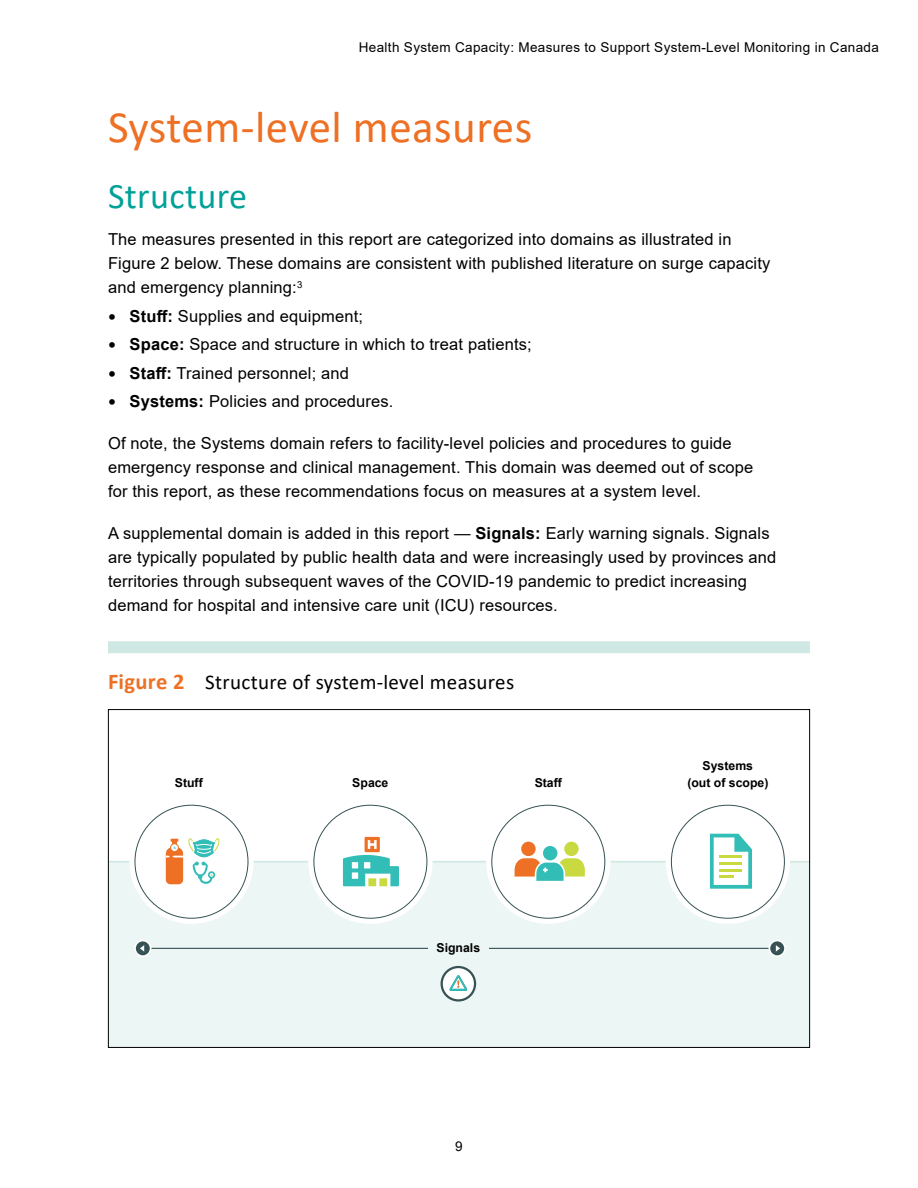
<style>
.page{position:relative;width:918px;height:1188px;background:#fff}
.page>*{position:absolute;margin:0;border:0;box-sizing:border-box;transform-origin:0 0}
.H1{font:45px "Calibri";letter-spacing:.01em;color:#ed7024}
.H2{font:36px "Calibri";letter-spacing:.01em;color:#00a199}
.title_figure_table{font:21px "Calibri";letter-spacing:.015em;color:#000}
.body{font:16.5px/24px "Arial";letter-spacing:.01em;color:#000}
.t1{font:13.5px "Arial";letter-spacing:.025em;color:#000}
.t2{font:700 12.3px/16.2px "Arial";color:#000;text-align:center}
.s1{font-size:22.5px}
.s2{font-weight:700}
.s3{font-weight:700;font-size:22.5px;color:#ed7024}
</style>
<div class="page">
<div style="left:108px;top:641px;width:702px;height:12px;background:#cfe8e3"></div>
<div style="left:110px;top:861px;width:698px;height:185px;background:#ecf6f4"></div>
<div style="left:308px;top:799px;width:125px;height:125px;background:#fff;border-radius:50%"></div>
<div style="left:486px;top:799px;width:125px;height:125px;background:#fff;border-radius:50%"></div>
<div style="left:666px;top:799px;width:124px;height:125px;background:#fff;border-radius:50%"></div>
<div style="left:129px;top:799px;width:125px;height:125px;background:#fff;border-radius:50%"></div>
<svg style="left:343px;top:837px;width:56px;height:49px"></svg>
<hr style="left:140px;top:948px;width:641px;height:1px;background:#365254">
<svg style="left:135px;top:941px;width:16px;height:15px"></svg>
<div style="left:134px;top:940px;width:18px;height:17px;border:2px solid #fff;border-radius:50%"></div>
<svg style="left:140px;top:945px;width:4px;height:7px"></svg>
<svg style="left:769px;top:941px;width:16px;height:15px"></svg>
<div style="left:769px;top:940px;width:17px;height:17px;border:2px solid #fff;border-radius:50%"></div>
<svg style="left:776px;top:945px;width:4px;height:7px"></svg>
<div style="left:543px;top:846px;width:14px;height:14px;background:#33bdb7;border-radius:50%"></div>
<div style="left:521px;top:842px;width:15px;height:14px;background:#ed7024;border-radius:50%"></div>
<div style="left:564px;top:842px;width:15px;height:14px;background:#c8da3f;border-radius:50%"></div>
<svg style="left:515px;top:858px;width:70px;height:23px"></svg>
<svg style="left:710px;top:834px;width:42px;height:55px"></svg>
<svg style="left:166px;top:838px;width:54px;height:46px"></svg>
<div style="left:428px;top:936px;width:61px;height:25px;background:#ecf6f4"></div>
<svg style="left:442px;top:967px;width:33px;height:33px"></svg>
<div style="left:441px;top:966px;width:35px;height:36px;border:2px solid #365254;border-radius:50%"></div>
<svg style="left:450px;top:975px;width:17px;height:16px"></svg>
<p class="t1" style="left:359px;top:38px;width:522px">Health System Capacity: Measures to Support System-Level Monitoring in Canada</p>
<h2 class="H1" style="left:108px;top:96px;width:426px">System-level measures</h2>
<h3 class="H2" style="left:108px;top:171px;width:141px">Structure</h3>
<p class="body" style="left:108px;top:227px;width:664px">The measures presented in this report are categorized into domains as illustrated in<br>Figure 2 below. These domains are consistent with published literature on surge capacity and emergency planning:<sup>3</sup></p>
<p class="body" style="left:108px;top:304px;width:257px"><span class="s1">•</span> <span class="s2">Stuff:</span> Supplies and equipment;</p>
<p class="body" style="left:108px;top:332px;width:425px"><span class="s1">•</span> <span class="s2">Space:</span> Space and structure in which to treat patients;</p>
<p class="body" style="left:108px;top:361px;width:243px"><span class="s1">•</span> <span class="s2">Staff:</span> Trained personnel; and</p>
<p class="body" style="left:108px;top:389px;width:287px"><span class="s1">•</span> <span class="s2">Systems:</span> Policies and procedures.</p>
<p class="body" style="left:108px;top:431px;width:647px">Of note, the Systems domain refers to facility-level policies and procedures to guide emergency response and clinical management. This domain was deemed out of scope for this report, as these recommendations focus on measures at a system level.</p>
<p class="body" style="left:108px;top:521px;width:670px">A supplemental domain is added in this report — <span class="s2">Signals:</span> Early warning signals. Signals are typically populated by public health data and were increasingly used by provinces and territories through subsequent waves of the COVID-19 pandemic to predict increasing demand for hospital and intensive care unit (ICU) resources.</p>
<p class="title_figure_table" style="left:108px;top:668px;width:408px"><span class="s3">Figure 2</span> Structure of system-level measures</p>
<p class="t2" style="left:175px;top:774px;width:29px">Stuff</p>
<p class="t2" style="left:352px;top:774px;width:38px">Space</p>
<p class="t2" style="left:535px;top:774px;width:29px">Staff</p>
<p class="t2" style="left:437px;top:940px;width:45px">Signals</p>
<p class="t1" style="left:455px;top:1137px;width:9px">9</p>
<p class="t2" style="left:687px;top:758px;width:83px">Systems<br>(out of scope)</p>
</div>
